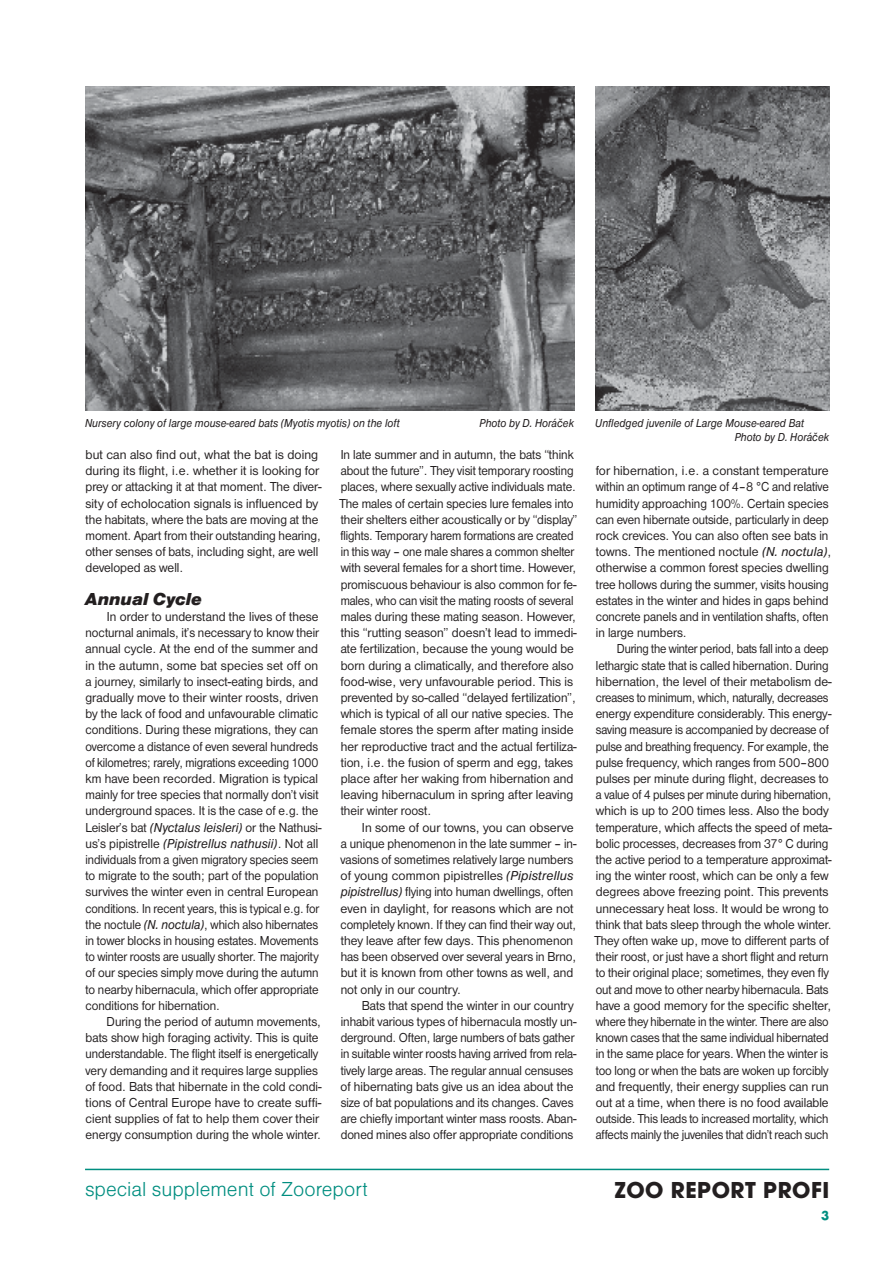
<style>
.page{position:relative;width:893px;height:1263px;background:#fff}
.page>*{position:absolute;margin:0;border:0;box-sizing:border-box;transform-origin:0 0}
.t1{font:700 24px "Avant Gar Got Itc TEE";letter-spacing:.025em;color:#231f20}
.t2{font:21px "Nimbus San DEE Ligh";color:#008e80}
.t3{font:18px "Nimbus San DEE Blac Ital";color:#231f20}
.t4{font:13.5px/16.2px "Nimbus San DEE";color:#231f20;scale:.95 1}
.t5{font:13.5px/16.2px "Nimbus San DEE";color:#231f20;scale:.94 1}
.t6{font:13.5px/16.2px "Nimbus San DEE";color:#231f20;scale:.89 1}
.t7{font:13.5px/16.2px "Nimbus San DEE";color:#231f20}
.t8{font:italic 12px/14.4px "Nimbus San DEE";color:#231f20;scale:.9 1}
.s1{font-style:italic}
</style>
<div class="page">
<img style="left:85px;top:86px;width:489px;height:324px">
<img style="left:595px;top:86px;width:234px;height:324px">
<hr style="left:85px;top:1169px;width:744px;height:1px;background:#008e80">
<p class="t8" style="left:85px;top:415px;width:351px">Nursery colony of large mouse-eared bats (Myotis myotis) on the loft</p>
<p class="t8" style="left:480px;top:415px;width:106px">Photo by D. Horáček</p>
<p class="t8" style="left:735px;top:415px;width:106px;text-indent:-139px">Unfledged juvenile of Large Mouse-eared Bat<br>Photo by D. Horáček</p>
<p class="t7" style="left:85px;top:446px;width:238px">but can also find out, what the bat is doing during its flight, i.e. whether it is looking for prey or attacking it at that moment. The diver&shy;sity of echolocation signals is influenced by the habitats, where the bats are moving at the moment. Apart from their outstanding hearing, other senses of bats, including sight, are well developed as well.</p>
<h3 class="t3" style="left:85px;top:588px;width:118px">Annual Cycle</h3>
<p class="t4" style="left:85px;top:608px;width:250px;text-indent:21px">In order to understand the lives of these nocturnal animals, it’s necessary to know their annual cycle. At the end of the summer and in the autumn, some bat species set off on a journey, similarly to insect-eating birds, and gradually move to their winter roosts, driven by the lack of food and unfavourable climatic conditions. During these migrations, they can overcome a distance of even several hundreds of kilometres; rarely, migrations exceeding 1000 km have been recorded. Migration is typical mainly for tree species that normally don’t visit underground spaces. It is the case of e.g. the Leisler’s bat <span class="s1">(Nyctalus leisleri)</span> or the Nathusi&shy;us’s pipistrelle <span class="s1">(Pipistrellus nathusii)</span>. Not all individuals from a given migratory species seem to migrate to the south; part of the population survives the winter even in central European conditions. In recent years, this is typical e.g. for the noctule <span class="s1">(N. noctula)</span>, which also hibernates in tower blocks in housing estates. Movements to winter roosts are usually shorter. The majority of our species simply move during the autumn to nearby hibernacula, which offer appropriate conditions for hibernation.</p>
<p class="t4" style="left:85px;top:1013px;width:250px;text-indent:21px">During the period of autumn movements, bats show high foraging activity. This is quite understandable. The flight itself is energetically very demanding and it requires large supplies of food. Bats that hibernate in the cold condi&shy;tions of Central Europe have to create suffi&shy;cient supplies of fat to help them cover their energy consumption during the whole winter.</p>
<p class="t5" style="left:339px;top:446px;width:255px">In late summer and in autumn, the bats “think about the future”. They visit temporary roosting places, where sexually active individuals mate.<br>The males of certain species lure females into their shelters either acoustically or by “display” flights. Temporary harem formations are created in this way – one male shares a common shelter with several females for a short time. However, promiscuous behaviour is also common for fe&shy;males, who can visit the mating roosts of several males during these mating season. However, this “rutting season” doesn’t lead to immedi&shy;ate fertilization, because the young would be born during a climatically, and therefore also food-wise, very unfavourable period. This is prevented by so-called “delayed fertilization”, which is typical of all our native species. The female stores the sperm after mating inside her reproductive tract and the actual fertiliza&shy;tion, i.e. the fusion of sperm and egg, takes place after her waking from hibernation and leaving hibernaculum in spring after leaving their winter roost.</p>
<p class="t7" style="left:341px;top:819px;width:238px;text-indent:21px">In some of our towns, you can observe a unique phenomenon in the late summer – in&shy;vasions of sometimes relatively large numbers of young common pipistrelles <span class="s1">(Pipistrellus pipistrellus)</span> flying into human dwellings, often even in daylight, for reasons which are not completely known. If they can find their way out, they leave after few days. This phenomenon has been observed over several years in Brno, but it is known from other towns as well, and not only in our country.</p>
<p class="t5" style="left:341px;top:997px;width:253px;text-indent:21px">Bats that spend the winter in our country inhabit various types of hibernacula mostly un&shy;derground. Often, large numbers of bats gather in suitable winter roosts having arrived from rela&shy;tively large areas. The regular annual censuses of hibernating bats give us an idea about the size of bat populations and its changes. Caves are chiefly important winter mass roosts. Aban&shy;doned mines also offer appropriate conditions</p>
<h2 class="t2" style="left:85px;top:1177px;width:284px">special supplement of Zooreport</h2>
<p class="t7" style="left:596px;top:463px;width:237px">for hibernation, i.e. a constant temperature within an optimum range of 4–8 °C and relative humidity approaching 100%. Certain species can even hibernate outside, particularly in deep rock crevices. You can also often see bats in towns. The mentioned noctule <span class="s1">(N. noctula)</span>, otherwise a common forest species dwelling tree hollows during the summer, visits housing estates in the winter and hides in gaps behind concrete panels and in ventilation shafts, often in large numbers.</p>
<p class="t6" style="left:594px;top:641px;width:268px;text-indent:22px">During the winter period, bats fall into a deep lethargic state that is called hibernation. During hibernation, the level of their metabolism de&shy;creases to minimum, which, naturally, decreases energy expenditure considerably. This energy&shy;saving measure is accompanied by decrease of pulse and breathing frequency. For example, the pulse frequency, which ranges from 500–800 pulses per minute during flight, decreases to a value of 4 pulses per minute during hibernation, which is up to 200 times less. Also the body temperature, which affects the speed of meta&shy;bolic processes, decreases from 37° C during the active period to a temperature approximat&shy;ing the winter roost, which can be only a few degrees above freezing point. This prevents unnecessary heat loss. It would be wrong to think that bats sleep through the whole winter.<br>They often wake up, move to different parts of their roost, or just have a short flight and return to their original place; sometimes, they even fly out and move to other nearby hibernacula. Bats have a good memory for the specific shelter, where they hibernate in the winter. There are also known cases that the same individual hibernated in the same place for years. When the winter is too long or when the bats are woken up forcibly and frequently, their energy supplies can run out at a time, when there is no food available outside. This leads to increased mortality, which affects mainly the juveniles that didn’t reach such</p>
<h1 class="t1" style="left:615px;top:1175px;width:216px">ZOO REPORT PROFI</h1>
</div>
